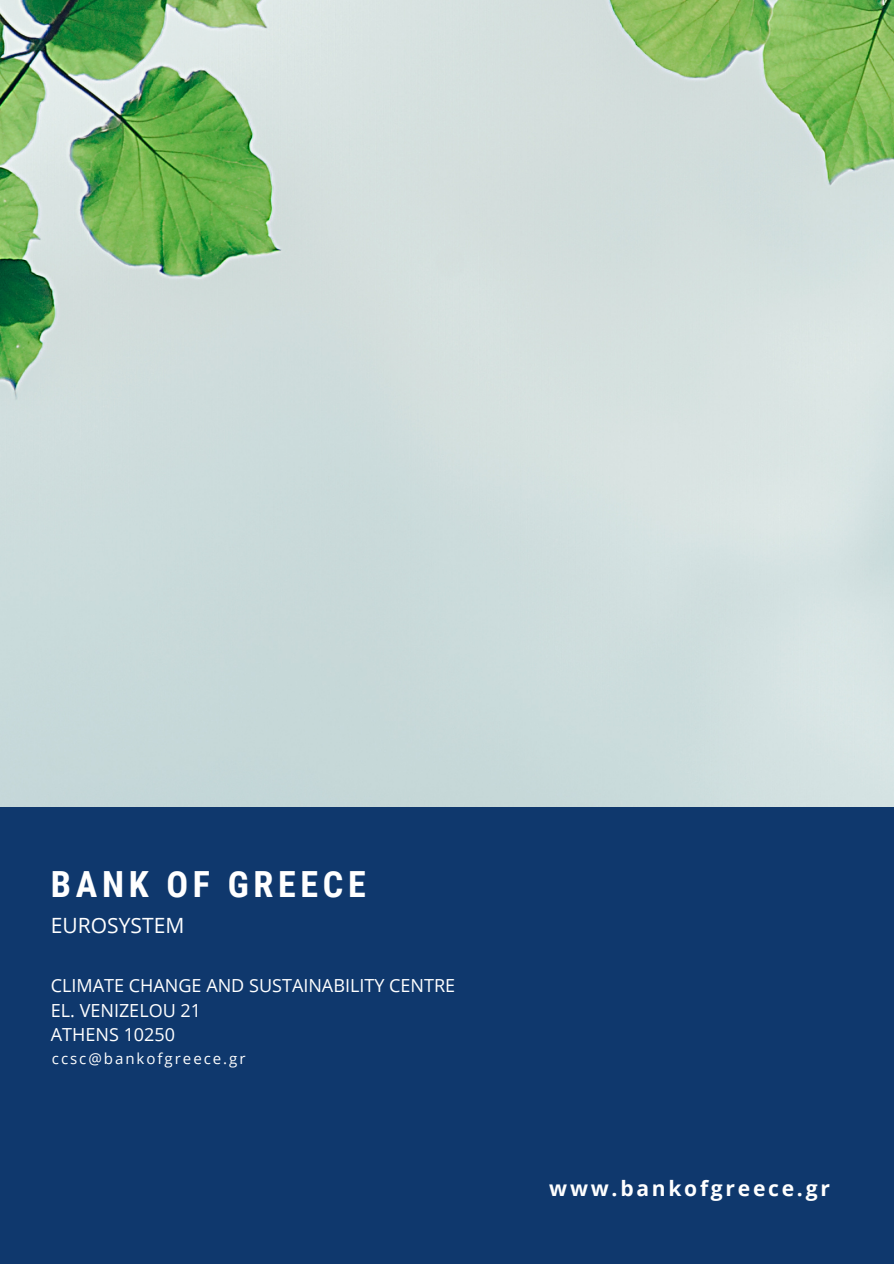
<style>
.page{position:relative;width:894px;height:1264px;background:#fff}
.page>*{position:absolute;margin:0;border:0;box-sizing:border-box;transform-origin:0 0}
.t1{font:700 36px "Roboto Condensed";letter-spacing:.13em;color:#fff}
.t2{font:700 21px "Open Sans";letter-spacing:.13em;color:#fff}
.t3{font:21px "Open Sans";color:#fff}
.t4{font:18px "Open Sans";color:#fff}
.t5{font:15px "Open Sans";letter-spacing:.13em;color:#fff}
</style>
<div class="page">
<div style="left:0;top:806px;width:893px;height:457px;background:#0f386d"></div>
<img style="left:0;top:0;width:893px;height:806px">
<p class="t1" style="left:51px;top:863px;width:316px">BANK OF GREECE</p>
<p class="t3" style="left:51px;top:910px;width:135px">EUROSYSTEM</p>
<p class="t4" style="left:51px;top:972px;width:406px">CLIMATE CHANGE AND SUSTAINABILITY CENTRE</p>
<p class="t4" style="left:51px;top:997px;width:152px">EL. VENIZELOU 21</p>
<p class="t4" style="left:51px;top:1022px;width:126px">ATHENS 10250</p>
<p class="t5" style="left:52px;top:1047px;width:195px">ccsc@bankofgreece.gr</p>
<p class="t2" style="left:549px;top:1173px;width:282px">www.bankofgreece.gr</p>
</div>
